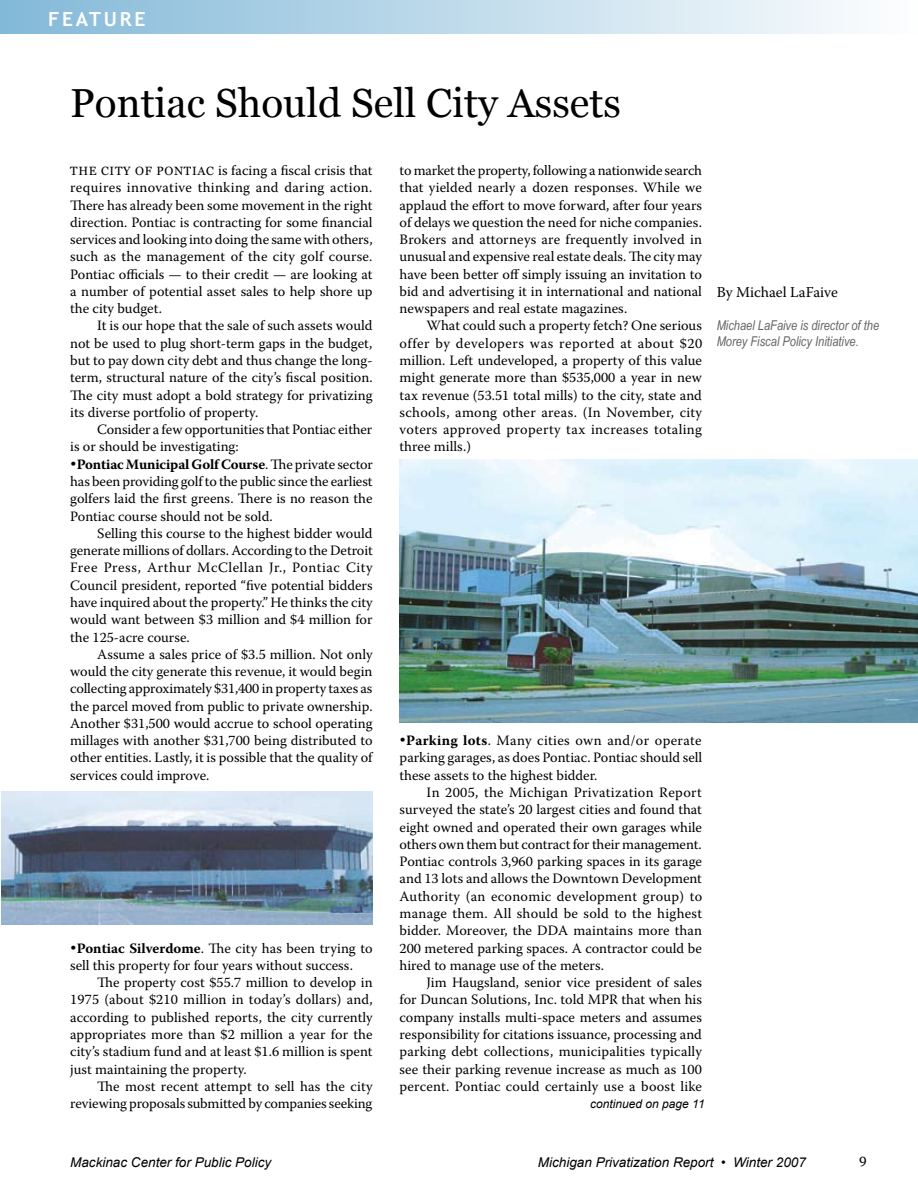
<style>
.page{position:relative;width:918px;height:1188px;background:#fff}
.page>*{position:absolute;margin:0;border:0;box-sizing:border-box;transform-origin:0 0}
.t1{font:40.5px "Georgia";color:#000}
.t2{font:700 19.5px "Trebuchet MS";letter-spacing:.14em;color:#fff}
.t3{font:15px "Warnock Pro";color:#000}
.t4{font:14.25px/17.2px "Warnock Pro";color:#000;text-align:justify}
.t5{font:italic 13.5px "Arial";color:#000}
.t6{font:italic 13.5px/16.2px "Arial Narrow";color:#636466}
.t7{font:italic 12px "Arial";color:#000}
.t8{font:12px "Georgia";letter-spacing:.06em;color:#000}
.s1{font-weight:700}
</style>
<div class="page">
<div style="left:0;top:0;width:918px;height:34px;background:linear-gradient(to right,#82b9d8,#fdfefe)"></div>
<img style="left:400px;top:459px;width:518px;height:263px">
<img style="left:1px;top:792px;width:372px;height:132px">
<h2 class="t2" style="left:48px;top:6px;width:99px">FEATURE</h2>
<h1 class="t1" style="left:70px;top:80px;width:552px">Pontiac Should Sell City Assets</h1>
<p class="t4" style="left:70px;top:161px;width:304px;text-indent:148px">is facing a fiscal crisis that requires innovative thinking and daring action.<br>There has already been some movement in the right direction. Pontiac is contracting for some financial services and looking into doing the same with others, such as the management of the city golf course.<br>Pontiac officials — to their credit — are looking at a number of potential asset sales to help shore up the city budget.</p>
<p class="t4" style="left:70px;top:317px;width:304px;text-indent:27px">It is our hope that the sale of such assets would not be used to plug short-term gaps in the budget, but to pay down city debt and thus change the long&shy;term, structural nature of the city’s fiscal position.<br>The city must adopt a bold strategy for privatizing its diverse portfolio of property.</p>
<p class="t4" style="left:70px;top:421px;width:304px;text-indent:27px">Consider a few opportunities that Pontiac either is or should be investigating:</p>
<p class="t4" style="left:70px;top:455px;width:304px">•<span class="s1">Pontiac Municipal Golf Course</span>. The private sector has been providing golf to the public since the earliest golfers laid the first greens. There is no reason the Pontiac course should not be sold.</p>
<p class="t4" style="left:70px;top:524px;width:304px;text-indent:27px">Selling this course to the highest bidder would generate millions of dollars. According to the Detroit Free Press, Arthur McClellan Jr., Pontiac City Council president, reported “five potential bidders have inquired about the property.” He thinks the city would want between $3 million and $4 million for the 125-acre course.</p>
<p class="t4" style="left:70px;top:645px;width:304px;text-indent:27px">Assume a sales price of $3.5 million. Not only would the city generate this revenue, it would begin collecting approximately $31,400 in property taxes as the parcel moved from public to private ownership.<br>Another $31,500 would accrue to school operating millages with another $31,700 being distributed to other entities. Lastly, it is possible that the quality of services could improve.</p>
<p class="t8" style="left:70px;top:164px;width:130px">The city of Pontiac</p>
<p class="t4" style="left:70px;top:939px;width:304px">•<span class="s1">Pontiac Silverdome</span>. The city has been trying to sell this property for four years without success.</p>
<p class="t4" style="left:70px;top:974px;width:304px;text-indent:27px">The property cost $55.7 million to develop in 1975 (about $210 million in today’s dollars) and, according to published reports, the city currently appropriates more than $2 million a year for the city’s stadium fund and at least $1.6 million is spent just maintaining the property.</p>
<p class="t4" style="left:70px;top:1077px;width:304px;text-align:right">The most recent attempt to sell has the city reviewing proposals submitted by companies seeking</p>
<p class="t4" style="left:400px;top:161px;width:304px">to market the property, following a nationwide search that yielded nearly a dozen responses. While we applaud the effort to move forward, after four years of delays we question the need for niche companies.<br>Brokers and attorneys are frequently involved in unusual and expensive real estate deals. The city may have been better off simply issuing an invitation to bid and advertising it in international and national newspapers and real estate magazines.</p>
<p class="t4" style="left:400px;top:317px;width:304px;text-indent:27px">What could such a property fetch? One serious offer by developers was reported at about $20 million. Left undeveloped, a property of this value might generate more than $535,000 a year in new tax revenue (53.51 total mills) to the city, state and schools, among other areas. (In November, city voters approved property tax increases totaling three mills.)</p>
<p class="t3" style="left:717px;top:283px;width:123px">By Michael LaFaive</p>
<p class="t6" style="left:717px;top:317px;width:164px">Michael LaFaive is director of the<br>Morey Fiscal Policy Initiative.</p>
<p class="t4" style="left:400px;top:732px;width:304px">•<span class="s1">Parking lots</span>. Many cities own and/or operate parking garages, as does Pontiac. Pontiac should sell these assets to the highest bidder.</p>
<p class="t4" style="left:400px;top:783px;width:304px;text-indent:27px">In 2005, the Michigan Privatization Report surveyed the state’s 20 largest cities and found that eight owned and operated their own garages while others own them but contract for their management.<br>Pontiac controls 3,960 parking spaces in its garage and 13 lots and allows the Downtown Development Authority (an economic development group) to manage them. All should be sold to the highest bidder. Moreover, the DDA maintains more than 200 metered parking spaces. A contractor could be hired to manage use of the meters.</p>
<p class="t4" style="left:400px;top:974px;width:304px;text-indent:27px">Jim Haugsland, senior vice president of sales for Duncan Solutions, Inc. told MPR that when his company installs multi-space meters and assumes responsibility for citations issuance, processing and parking debt collections, municipalities typically see their parking revenue increase as much as 100 percent. Pontiac could certainly use a boost like</p>
<p class="t7" style="left:590px;top:1097px;width:116px">continued on page 11</p>
<p class="t5" style="left:70px;top:1155px;width:203px">Mackinac Center for Public Policy</p>
<p class="t5" style="left:538px;top:1155px;width:269px">Michigan Privatization Report • Winter 2007</p>
</div>
